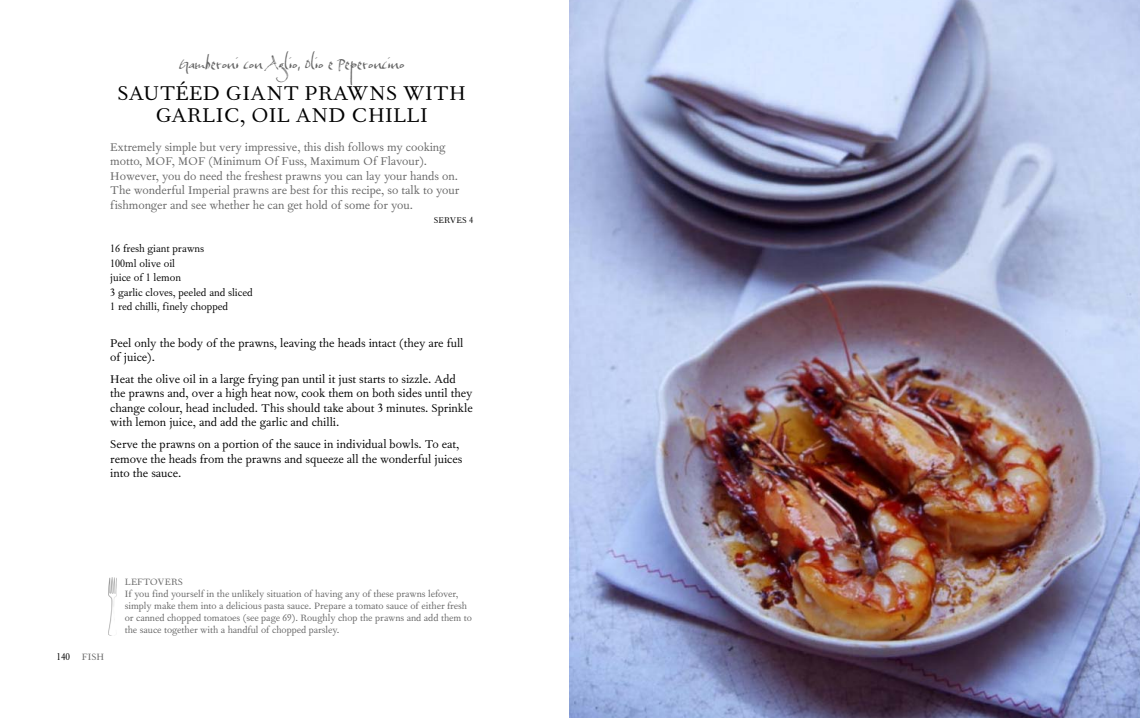
<style>
.page{position:relative;width:1140px;height:718px;background:#fff}
.page>*{position:absolute;margin:0;border:0;box-sizing:border-box;transform-origin:0 0}
.t1{font:24px/21px "Fournier";color:#000;text-align:center}
.t2{font:18px "Baka";color:#666}
.t3{font:13.5px/14.5px "Fournier";color:#000}
.t4{font:13.5px/14.5px "Fournier";color:#666}
.t5{font:12px/14.5px "Fournier";color:#000}
.t6{font:11px/12px "Fournier";color:#666}
.t7{font:10px "Fournier";color:#000}
.s1{color:#000}
</style>
<div class="page">
<img style="left:570px;top:0;width:569px;height:717px">
<img style="left:109px;top:577px;width:8px;height:58px">
<h2 class="t2" style="left:179px;top:53px;width:227px">Gamberoni con Aglio, Olio e Peperoncino</h2>
<h1 class="t1" style="left:118px;top:84px;width:350px">SAUTÉED GIANT PRAWNS WITH<br>GARLIC, OIL AND CHILLI</h1>
<p class="t4" style="left:110px;top:140px;width:350px">Extremely simple but very impressive, this dish follows my cooking motto, MOF, MOF (Minimum Of Fuss, Maximum Of Flavour).<br>However, you do need the freshest prawns you can lay your hands on.<br>The wonderful Imperial prawns are best for this recipe, so talk to your fishmonger and see whether he can get hold of some for you.</p>
<p class="t7" style="left:434px;top:216px;width:41px">SERVES 4</p>
<p class="t5" style="left:110px;top:242px;width:144px">16 fresh giant prawns<br>100ml olive oil<br>juice of 1 lemon<br>3 garlic cloves, peeled and sliced<br>1 red chilli, finely chopped</p>
<p class="t3" style="left:110px;top:336px;width:355px">Peel only the body of the prawns, leaving the heads intact (they are full of juice).</p>
<p class="t3" style="left:110px;top:372px;width:364px">Heat the olive oil in a large frying pan until it just starts to sizzle. Add the prawns and, over a high heat now, cook them on both sides until they change colour, head included. This should take about 3 minutes. Sprinkle with lemon juice, and add the garlic and chilli.</p>
<p class="t3" style="left:110px;top:437px;width:353px">Serve the prawns on a portion of the sauce in individual bowls. To eat, remove the heads from the prawns and squeeze all the wonderful juices into the sauce.</p>
<p class="t6" style="left:56px;top:651px;width:49px"><span class="s1">140</span> FISH</p>
<p class="t6" style="left:125px;top:575px;width:349px">LEFTOVERS<br>If you find yourself in the unlikely situation of having any of these prawns lefover, simply make them into a delicious pasta sauce. Prepare a tomato sauce of either fresh or canned chopped tomatoes (see page 69). Roughly chop the prawns and add them to the sauce together with a handful of chopped parsley.</p>
</div>
